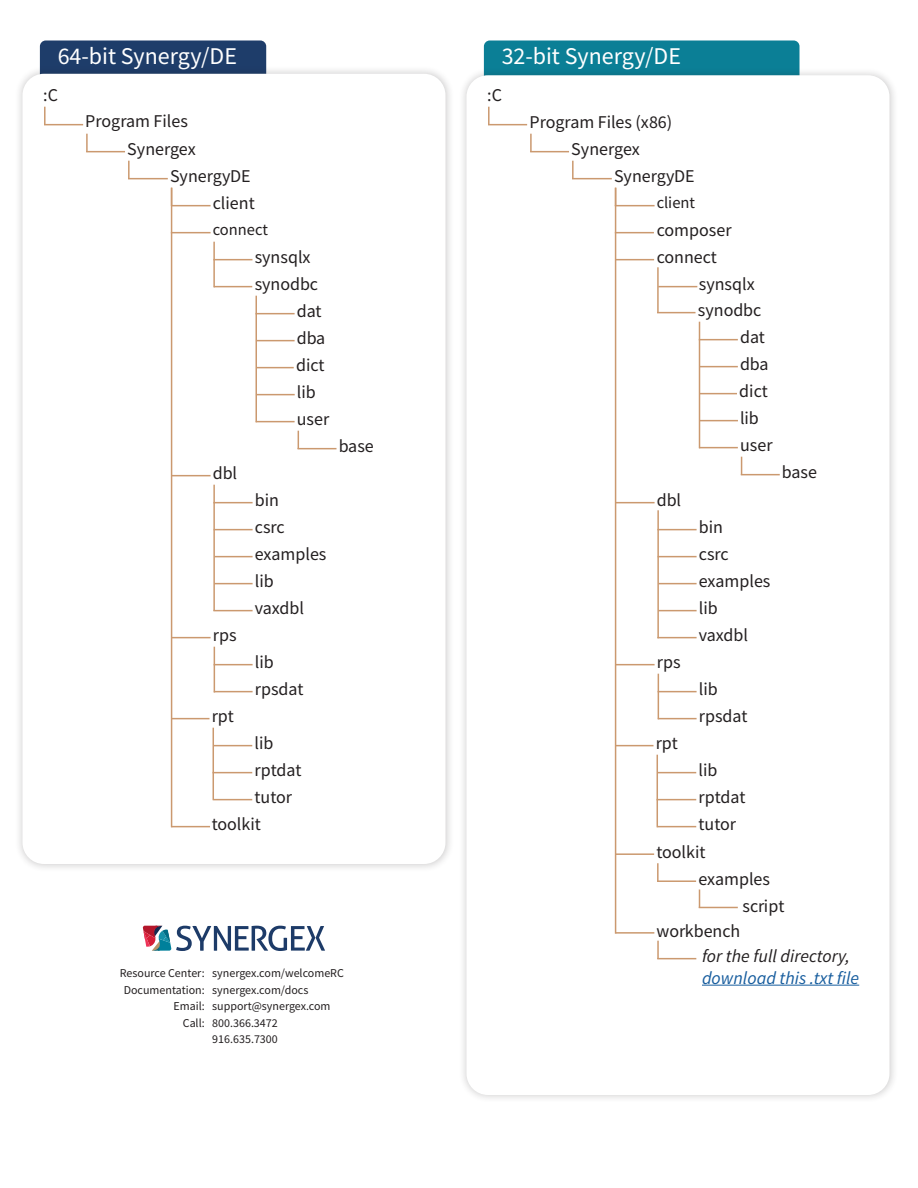
<style>
.page{position:relative;width:918px;height:1188px;background:#fff}
.page>*{position:absolute;margin:0;border:0;box-sizing:border-box;transform-origin:0 0}
.t1{font:24px "Source Sans Variable";color:#fff}
.t2{font:18px/27px "Source Sans Variable";color:#231f20}
.t3{font:italic 18px "Source Sans Variable";color:#231f20}
.t4{font:italic 18px "Source Sans Variable";color:#175d9e}
.t5{font:16.5px "Source Sans Variable";color:#231f20}
.t6{font:12px "Source Sans Variable";color:#231f20}
</style>
<div class="page">
<div style="left:484px;top:40px;width:316px;height:54px;background:#0b7f96;border-radius:6px"></div>
<div style="left:40px;top:40px;width:226px;height:54px;background:#1e3d6a;border-radius:6px"></div>
<div style="left:14px;top:66px;width:440px;height:806px;background:#231f20;opacity:.23"></div>
<div style="left:22px;top:74px;width:424px;height:790px;background:#fff;border-radius:21px"></div>
<div style="left:458px;top:67px;width:440px;height:1036px;background:#231f20;opacity:.23"></div>
<div style="left:467px;top:75px;width:423px;height:1020px;background:#fff;border-radius:21px"></div>
<svg style="left:488px;top:107px;width:2px;height:17px"></svg>
<hr style="left:488px;top:124px;width:39px;height:1px;background:#cb996f">
<svg style="left:530px;top:134px;width:2px;height:17px"></svg>
<hr style="left:530px;top:151px;width:39px;height:1px;background:#cb996f">
<svg style="left:572px;top:161px;width:2px;height:17px"></svg>
<hr style="left:572px;top:178px;width:40px;height:1px;background:#cb996f">
<hr style="left:615px;top:205px;width:40px;height:1px;background:#cb996f">
<hr style="left:615px;top:232px;width:39px;height:1px;background:#cb996f">
<hr style="left:657px;top:312px;width:39px;height:1px;background:#cb996f">
<hr style="left:699px;top:322px;width:1px;height:126px;background:#cb996f">
<hr style="left:699px;top:339px;width:39px;height:1px;background:#cb996f">
<hr style="left:699px;top:366px;width:39px;height:1px;background:#cb996f">
<hr style="left:699px;top:393px;width:38px;height:1px;background:#cb996f">
<hr style="left:699px;top:420px;width:39px;height:1px;background:#cb996f">
<hr style="left:699px;top:447px;width:39px;height:1px;background:#cb996f">
<svg style="left:741px;top:457px;width:1px;height:17px"></svg>
<hr style="left:741px;top:474px;width:39px;height:1px;background:#cb996f">
<hr style="left:657px;top:510px;width:2px;height:128px;background:#cb996f">
<hr style="left:657px;top:529px;width:40px;height:1px;background:#cb996f">
<hr style="left:658px;top:556px;width:39px;height:1px;background:#cb996f">
<hr style="left:658px;top:583px;width:39px;height:1px;background:#cb996f">
<hr style="left:658px;top:610px;width:39px;height:1px;background:#cb996f">
<hr style="left:657px;top:637px;width:40px;height:1px;background:#cb996f">
<hr style="left:615px;top:502px;width:40px;height:1px;background:#cb996f">
<hr style="left:615px;top:188px;width:1px;height:746px;background:#cb996f">
<hr style="left:615px;top:664px;width:40px;height:1px;background:#cb996f">
<hr style="left:615px;top:745px;width:38px;height:1px;background:#cb996f">
<hr style="left:615px;top:853px;width:39px;height:2px;background:#cb996f">
<svg style="left:657px;top:863px;width:2px;height:17px"></svg>
<hr style="left:657px;top:880px;width:39px;height:2px;background:#cb996f">
<hr style="left:658px;top:674px;width:1px;height:45px;background:#cb996f">
<hr style="left:658px;top:691px;width:39px;height:1px;background:#cb996f">
<hr style="left:658px;top:718px;width:39px;height:1px;background:#cb996f">
<hr style="left:657px;top:755px;width:1px;height:72px;background:#cb996f">
<hr style="left:657px;top:772px;width:39px;height:1px;background:#cb996f">
<hr style="left:657px;top:799px;width:39px;height:1px;background:#cb996f">
<hr style="left:658px;top:826px;width:38px;height:1px;background:#cb996f">
<svg style="left:44px;top:107px;width:2px;height:17px"></svg>
<hr style="left:44px;top:124px;width:39px;height:1px;background:#cb996f">
<svg style="left:86px;top:134px;width:2px;height:17px"></svg>
<hr style="left:86px;top:151px;width:39px;height:1px;background:#cb996f">
<svg style="left:128px;top:161px;width:2px;height:17px"></svg>
<hr style="left:128px;top:178px;width:40px;height:1px;background:#cb996f">
<hr style="left:171px;top:232px;width:40px;height:1px;background:#cb996f">
<hr style="left:213px;top:242px;width:2px;height:45px;background:#cb996f">
<hr style="left:213px;top:259px;width:39px;height:1px;background:#cb996f">
<hr style="left:214px;top:286px;width:38px;height:1px;background:#cb996f">
<hr style="left:256px;top:296px;width:1px;height:126px;background:#cb996f">
<hr style="left:256px;top:313px;width:39px;height:1px;background:#cb996f">
<hr style="left:256px;top:340px;width:39px;height:1px;background:#cb996f">
<hr style="left:256px;top:367px;width:38px;height:1px;background:#cb996f">
<hr style="left:256px;top:394px;width:39px;height:1px;background:#cb996f">
<hr style="left:256px;top:421px;width:39px;height:1px;background:#cb996f">
<svg style="left:298px;top:431px;width:1px;height:17px"></svg>
<hr style="left:298px;top:448px;width:39px;height:1px;background:#cb996f">
<hr style="left:213px;top:485px;width:2px;height:126px;background:#cb996f">
<hr style="left:213px;top:502px;width:40px;height:1px;background:#cb996f">
<hr style="left:214px;top:529px;width:39px;height:1px;background:#cb996f">
<hr style="left:214px;top:556px;width:39px;height:1px;background:#cb996f">
<hr style="left:214px;top:583px;width:39px;height:1px;background:#cb996f">
<hr style="left:213px;top:610px;width:40px;height:1px;background:#cb996f">
<hr style="left:171px;top:475px;width:40px;height:1px;background:#cb996f">
<hr style="left:171px;top:188px;width:1px;height:639px;background:#cb996f">
<hr style="left:171px;top:205px;width:40px;height:1px;background:#cb996f">
<hr style="left:171px;top:637px;width:40px;height:1px;background:#cb996f">
<hr style="left:171px;top:718px;width:38px;height:1px;background:#cb996f">
<hr style="left:171px;top:826px;width:39px;height:1px;background:#cb996f">
<hr style="left:214px;top:647px;width:1px;height:45px;background:#cb996f">
<hr style="left:214px;top:664px;width:39px;height:1px;background:#cb996f">
<hr style="left:214px;top:691px;width:39px;height:1px;background:#cb996f">
<hr style="left:213px;top:728px;width:1px;height:72px;background:#cb996f">
<hr style="left:213px;top:745px;width:39px;height:1px;background:#cb996f">
<hr style="left:213px;top:772px;width:39px;height:1px;background:#cb996f">
<hr style="left:214px;top:799px;width:38px;height:1px;background:#cb996f">
<hr style="left:615px;top:259px;width:39px;height:1px;background:#cb996f">
<hr style="left:657px;top:267px;width:2px;height:46px;background:#cb996f">
<hr style="left:658px;top:286px;width:39px;height:1px;background:#cb996f">
<hr style="left:616px;top:932px;width:38px;height:2px;background:#cb996f">
<svg style="left:657px;top:941px;width:2px;height:17px"></svg>
<hr style="left:657px;top:958px;width:39px;height:1px;background:#cb996f">
<svg style="left:699px;top:889px;width:1px;height:18px"></svg>
<hr style="left:699px;top:907px;width:39px;height:1px;background:#cb996f">
<hr style="left:702px;top:985px;width:157px;height:1px;background:#175d9e">
<svg style="left:143px;top:926px;width:182px;height:25px"></svg>
<h1 class="t1" style="left:58px;top:47px;width:181px">64-bit Synergy/DE</h1>
<h1 class="t1" style="left:502px;top:47px;width:181px">32-bit Synergy/DE</h1>
<p class="t2" style="left:487px;top:83px;width:16px">:C</p>
<p class="t2" style="left:529px;top:110px;width:144px;text-align:center">Program Files (x86)<br>Synergex</p>
<p class="t2" style="left:614px;top:164px;width:82px">SynergyDE</p>
<p class="t5" style="left:657px;top:196px;width:40px">client</p>
<p class="t2" style="left:43px;top:83px;width:16px">:C</p>
<p class="t2" style="left:85px;top:109px;width:104px">Program Files</p>
<p class="t2" style="left:127px;top:137px;width:70px">Synergex</p>
<p class="t2" style="left:170px;top:164px;width:82px">SynergyDE</p>
<p class="t5" style="left:213px;top:223px;width:57px">connect</p>
<p class="t2" style="left:213px;top:191px;width:43px">client</p>
<p class="t2" style="left:657px;top:218px;width:76px">composer</p>
<p class="t2" style="left:213px;top:461px;width:26px">dbl</p>
<p class="t2" style="left:213px;top:623px;width:25px">rps</p>
<p class="t2" style="left:212px;top:704px;width:24px">rpt</p>
<p class="t2" style="left:255px;top:245px;width:57px">synsqlx</p>
<p class="t2" style="left:255px;top:272px;width:65px">synodbc</p>
<p class="t2" style="left:297px;top:299px;width:26px">dat</p>
<p class="t2" style="left:297px;top:326px;width:30px">dba</p>
<p class="t2" style="left:296px;top:353px;width:30px">dict</p>
<p class="t2" style="left:297px;top:380px;width:20px">lib</p>
<p class="t2" style="left:297px;top:407px;width:34px">user</p>
<p class="t2" style="left:255px;top:488px;width:73px">bin<br>csrc examples lib vaxdbl</p>
<p class="t2" style="left:255px;top:650px;width:50px">lib rpsdat</p>
<p class="t2" style="left:255px;top:731px;width:48px">lib rptdat tutor</p>
<p class="t2" style="left:212px;top:812px;width:51px">toolkit</p>
<p class="t2" style="left:339px;top:434px;width:37px">base</p>
<p class="t6" style="left:120px;top:968px;width:226px">Resource Center: synergex.com/welcomeRC</p>
<p class="t6" style="left:124px;top:985px;width:186px">Documentation: synergex.com/docs</p>
<p class="t6" style="left:174px;top:1001px;width:159px">Email: support@synergex.com</p>
<p class="t6" style="left:183px;top:1018px;width:97px">Call: 800.366.3472</p>
<p class="t6" style="left:212px;top:1034px;width:67px">916.635.7300</p>
<p class="t2" style="left:699px;top:245px;width:57px;text-indent:-42px">connect synsqlx</p>
<p class="t2" style="left:657px;top:488px;width:26px">dbl</p>
<p class="t2" style="left:657px;top:650px;width:25px">rps</p>
<p class="t2" style="left:656px;top:731px;width:24px">rpt</p>
<p class="t2" style="left:739px;top:298px;width:35px;text-indent:-41px">synodbc dat dba dict lib user</p>
<p class="t2" style="left:699px;top:515px;width:73px">bin<br>csrc examples lib vaxdbl</p>
<p class="t2" style="left:699px;top:677px;width:50px">lib rpsdat</p>
<p class="t2" style="left:699px;top:758px;width:48px">lib rptdat tutor</p>
<p class="t2" style="left:698px;top:840px;width:73px;text-indent:-42px">toolkit examples</p>
<p class="t2" style="left:782px;top:460px;width:37px">base</p>
<p class="t2" style="left:742px;top:894px;width:43px">script</p>
<p class="t3" style="left:702px;top:949px;width:149px">for the full directory,</p>
<p class="t4" style="left:702px;top:971px;width:159px">download this .txt file</p>
<p class="t2" style="left:657px;top:918px;width:85px">workbench</p>
</div>
